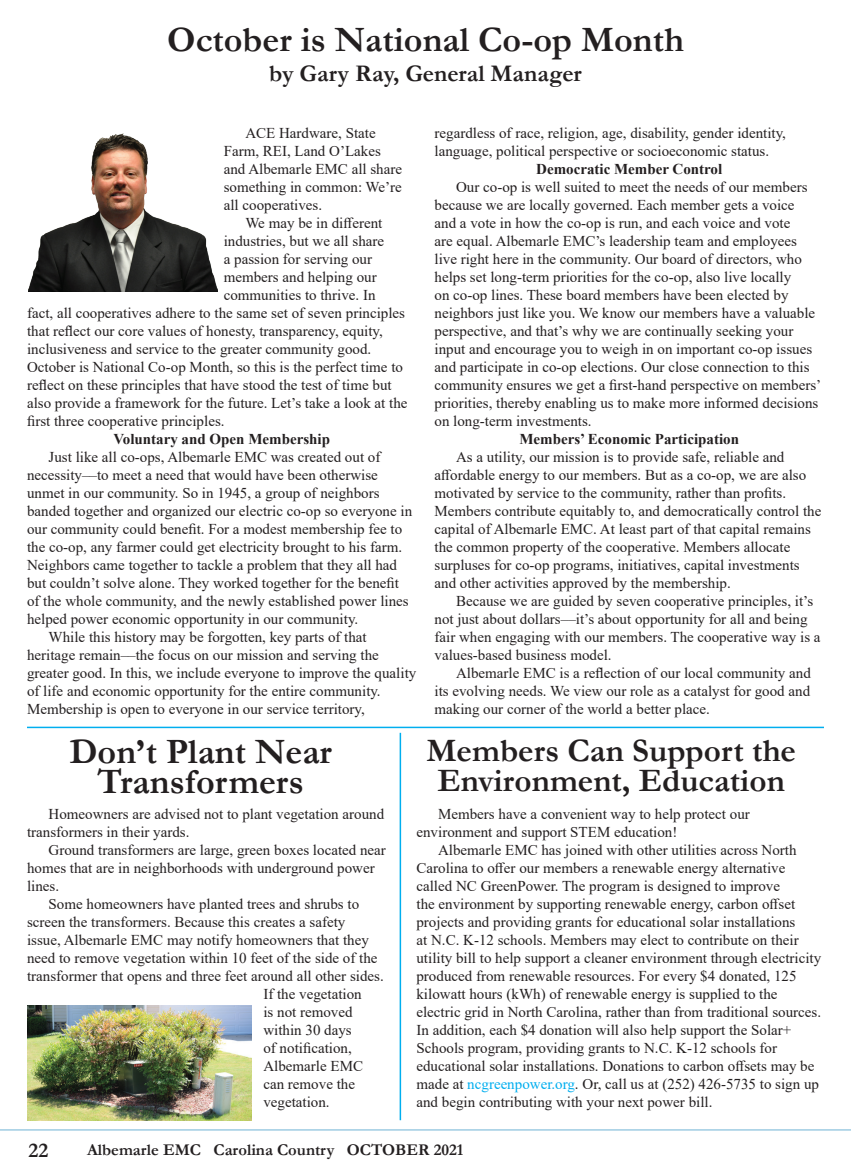
<style>
.page{position:relative;width:851px;height:1175px;background:#fff}
.page>*{position:absolute;margin:0;border:0;box-sizing:border-box;transform-origin:0 0}
.Headline{font:700 36px/30px "Garamond";color:#231f20;text-align:center}
.Headline-2{font:700 33px/30px "Garamond";color:#231f20;text-align:center}
.Headline-3{font:700 24px "Garamond";color:#231f20}
.cutlines{font:700 21px "Garamond";color:#231f20}
.t1{font:700 16.5px "Garamond";color:#231f20}
.paragraph{font:15px/18px "Times New Roman";color:#231f20}
.paragraph-2{font:700 15px "Times New Roman";color:#231f20}
.s1{color:#00aeef}
</style>
<div class="page">
<hr style="left:0;top:1129px;width:850px;height:1px;background:#6fb2d4">
<hr style="left:399px;top:733px;width:2px;height:387px;background:#00aeef">
<img style="left:28px;top:133px;width:189px;height:159px">
<img style="left:27px;top:1006px;width:224px;height:114px">
<hr style="left:27px;top:726px;width:797px;height:2px;background:#00aeef">
<p class="Headline" style="left:167px;top:24px;width:518px">October is National Co-op Month</p>
<p class="Headline-3" style="left:269px;top:57px;width:314px">by Gary Ray, General Manager</p>
<p class="paragraph" style="left:224px;top:123px;width:180px;text-indent:22px">ACE Hardware, State<br>Farm, REI, Land O’Lakes and Albemarle EMC all share something in common: We’re all cooperatives.</p>
<p class="paragraph" style="left:245px;top:213px;width:138px">We may be in different</p>
<p class="paragraph" style="left:224px;top:231px;width:162px">industries, but we all share</p>
<p class="paragraph" style="left:224px;top:249px;width:150px">a passion for serving our</p>
<p class="paragraph" style="left:224px;top:267px;width:154px">members and helping our</p>
<p class="paragraph" style="left:224px;top:285px;width:153px">communities to thrive. In</p>
<p class="paragraph" style="left:27px;top:303px;width:379px">fact, all cooperatives adhere to the same set of seven principles</p>
<p class="paragraph" style="left:27px;top:321px;width:357px">that reflect our core values of honesty, transparency, equity,</p>
<p class="paragraph" style="left:27px;top:339px;width:346px">inclusiveness and service to the greater community good.</p>
<p class="paragraph" style="left:27px;top:357px;width:377px">October is National Co-op Month, so this is the perfect time to</p>
<p class="paragraph" style="left:27px;top:375px;width:366px">reflect on these principles that have stood the test of time but</p>
<p class="paragraph" style="left:27px;top:393px;width:382px">also provide a framework for the future. Let’s take a look at the</p>
<p class="paragraph" style="left:27px;top:411px;width:199px">first three cooperative principles.</p>
<p class="paragraph-2" style="left:113px;top:428px;width:218px">Voluntary and Open Membership</p>
<p class="paragraph" style="left:27px;top:447px;width:387px;text-indent:22px">Just like all co-ops, Albemarle EMC was created out of necessity––to meet a need that would have been otherwise unmet in our community. So in 1945, a group of neighbors banded together and organized our electric co-op so everyone in our community could benefit. For a modest membership fee to the co-op, any farmer could get electricity brought to his farm.<br>Neighbors came together to tackle a problem that they all had but couldn’t solve alone. They worked together for the benefit of the whole community, and the newly established power lines helped power economic opportunity in our community.</p>
<p class="paragraph" style="left:27px;top:627px;width:391px;text-indent:22px">While this history may be forgotten, key parts of that heritage remain––the focus on our mission and serving the greater good. In this, we include everyone to improve the quality of life and economic opportunity for the entire community.<br>Membership is open to everyone in our service territory,</p>
<p class="paragraph" style="left:434px;top:123px;width:353px">regardless of race, religion, age, disability, gender identity, language, political perspective or socioeconomic status.</p>
<p class="paragraph-2" style="left:536px;top:158px;width:188px">Democratic Member Control</p>
<p class="paragraph" style="left:434px;top:177px;width:388px;text-indent:22px">Our co-op is well suited to meet the needs of our members because we are locally governed. Each member gets a voice<br>and a vote in how the co-op is run, and each voice and vote<br>are equal. Albemarle EMC’s leadership team and employees live right here in the community. Our board of directors, who helps set long-term priorities for the co-op, also live locally<br>on co-op lines. These board members have been elected by neighbors just like you. We know our members have a valuable perspective, and that’s why we are continually seeking your input and encourage you to weigh in on important co-op issues and participate in co-op elections. Our close connection to this community ensures we get a first-hand perspective on members’ priorities, thereby enabling us to make more informed decisions on long-term investments.</p>
<p class="paragraph-2" style="left:519px;top:428px;width:221px">Members’ Economic Participation</p>
<p class="paragraph" style="left:434px;top:447px;width:388px;text-indent:22px">As a utility, our mission is to provide safe, reliable and affordable energy to our members. But as a co-op, we are also motivated by service to the community, rather than profits.<br>Members contribute equitably to, and democratically control the capital of Albemarle EMC. At least part of that capital remains the common property of the cooperative. Members allocate surpluses for co-op programs, initiatives, capital investments and other activities approved by the membership.</p>
<p class="paragraph" style="left:434px;top:591px;width:387px;text-indent:22px">Because we are guided by seven cooperative principles, it’s not just about dollars––it’s about opportunity for all and being fair when engaging with our members. The cooperative way is a values-based business model.</p>
<p class="paragraph" style="left:434px;top:663px;width:378px;text-align:justify;text-indent:22px">Albemarle EMC is a reflection of our local community and its evolving needs. We view our role as a catalyst for good and making our corner of the world a better place.</p>
<p class="Headline" style="left:69px;top:736px;width:264px">Don’t Plant Near<br>Transformers</p>
<p class="paragraph" style="left:27px;top:804px;width:358px;text-indent:22px">Homeowners are advised not to plant vegetation around transformers in their yards.</p>
<p class="paragraph" style="left:27px;top:840px;width:360px;text-indent:22px">Ground transformers are large, green boxes located near homes that are in neighborhoods with underground power lines.</p>
<p class="paragraph" style="left:49px;top:894px;width:312px">Some homeowners have planted trees and shrubs to</p>
<p class="paragraph" style="left:27px;top:912px;width:320px">screen the transformers. Because this creates a safety</p>
<p class="paragraph" style="left:27px;top:930px;width:343px">issue, Albemarle EMC may notify homeowners that they</p>
<p class="paragraph" style="left:27px;top:948px;width:352px">need to remove vegetation within 10 feet of the side of the</p>
<p class="paragraph" style="left:27px;top:966px;width:358px">transformer that opens and three feet around all other sides.</p>
<p class="paragraph" style="left:263px;top:984px;width:100px">If the vegetation</p>
<p class="paragraph" style="left:263px;top:1002px;width:91px">is not removed</p>
<p class="paragraph" style="left:263px;top:1020px;width:90px">within 30 days</p>
<p class="paragraph" style="left:263px;top:1038px;width:90px">of notification,</p>
<p class="paragraph" style="left:263px;top:1056px;width:101px">Albemarle EMC</p>
<p class="paragraph" style="left:263px;top:1074px;width:93px">can remove the</p>
<p class="paragraph" style="left:263px;top:1092px;width:68px">vegetation.</p>
<p class="Headline-2" style="left:426px;top:735px;width:371px">Members Can Support the<br>Environment, Education</p>
<p class="paragraph" style="left:416px;top:804px;width:335px;text-indent:22px">Members have a convenient way to help protect our environment and support STEM education!</p>
<p class="paragraph" style="left:416px;top:840px;width:406px;text-indent:22px">Albemarle EMC has joined with other utilities across North Carolina to offer our members a renewable energy alternative called NC GreenPower. The program is designed to improve<br>the environment by supporting renewable energy, carbon offset projects and providing grants for educational solar installations<br>at N.C. K-12 schools. Members may elect to contribute on their utility bill to help support a cleaner environment through electricity produced from renewable resources. For every $4 donated, 125 kilowatt hours (kWh) of renewable energy is supplied to the electric grid in North Carolina, rather than from traditional sources.<br>In addition, each $4 donation will also help support the Solar+ Schools program, providing grants to N.C. K-12 schools for educational solar installations. Donations to carbon offsets may be made at <span class="s1">ncgreenpower.org</span>. Or, call us at (252) 426-5735 to sign up and begin contributing with your next power bill.</p>
<p class="cutlines" style="left:28px;top:1136px;width:21px">22</p>
<p class="t1" style="left:87px;top:1138px;width:378px">Albemarle EMC Carolina Country OCTOBER 2021</p>
</div>
